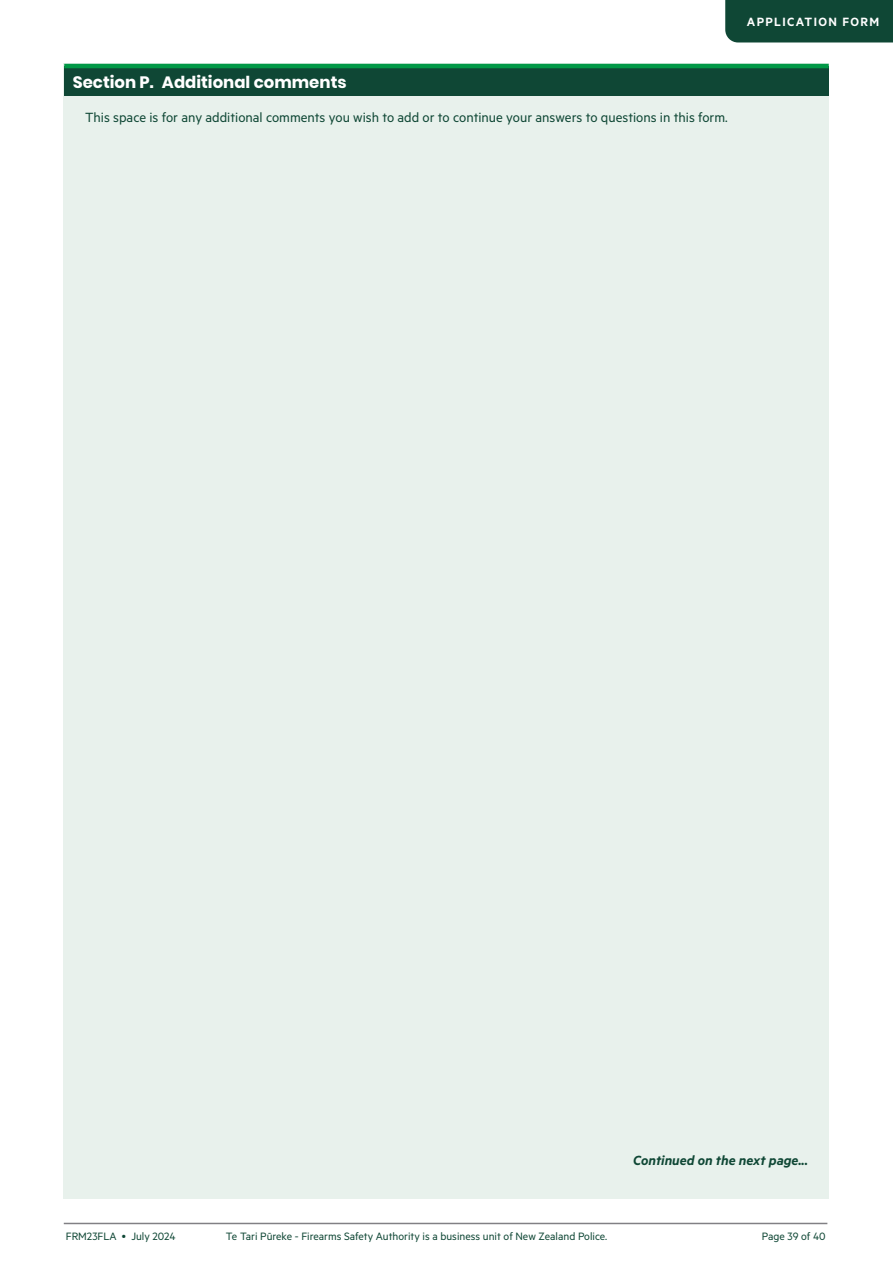
<style>
.page{position:relative;width:893px;height:1263px;background:#fff}
.page>*{position:absolute;margin:0;border:0;box-sizing:border-box;transform-origin:0 0}
.t1{font:700 16.5px "Poppins";color:#fff}
.t2{font:15px "Metric";color:#0f4735}
.t3{font:italic 600 15px "Metric";color:#0f4735}
.t4{font:600 13.5px "Metric";letter-spacing:.1em;color:#fff}
.t5{font:12px "Metric";color:#0f4735}
</style>
<div class="page">
<div style="left:725px;top:0;width:168px;height:42px;background:#0f4735"></div>
<div style="left:64px;top:64px;width:765px;height:1135px;background:#e8f1ec"></div>
<div style="left:64px;top:66px;width:765px;height:30px;background:#0f4735"></div>
<hr style="left:64px;top:64px;width:765px;height:4px;background:#009846">
<hr style="left:64px;top:1223px;width:763px;height:1px;background:#818084">
<h1 class="t1" style="left:73px;top:73px;width:275px">Section P. Additional comments</h1>
<p class="t2" style="left:85px;top:109px;width:644px">This space is for any additional comments you wish to add or to continue your answers to questions in this form.</p>
<p class="t4" style="left:747px;top:14px;width:134px">APPLICATION FORM</p>
<p class="t3" style="left:633px;top:1151px;width:176px">Continued on the next page...</p>
<p class="t5" style="left:66px;top:1229px;width:111px">FRM23FLA • July 2024</p>
<p class="t5" style="left:226px;top:1229px;width:383px">Te Tari Pūreke - Firearms Safety Authority is a business unit of New Zealand Police.</p>
<p class="t5" style="left:762px;top:1229px;width:65px">Page 39 of 40</p>
</div>
